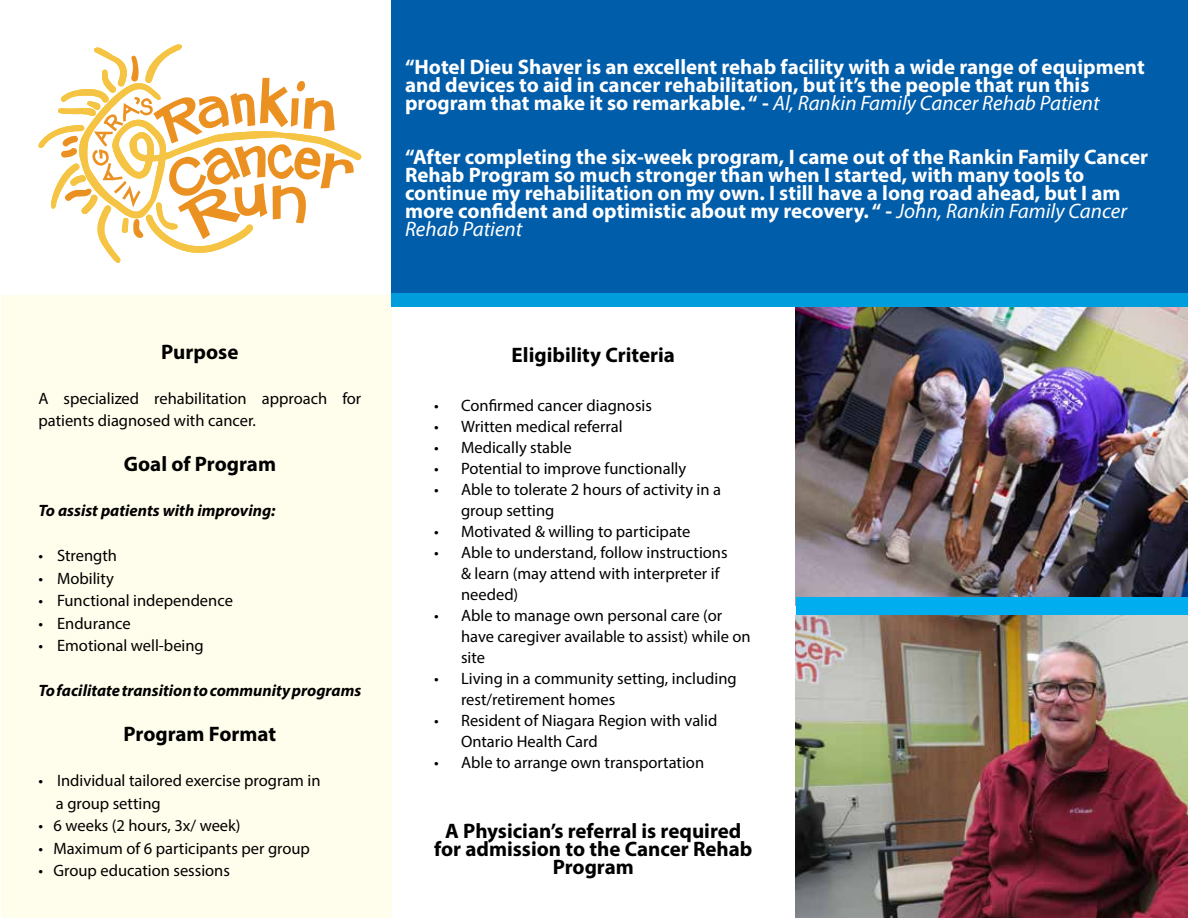
<style>
.page{position:relative;width:1188px;height:918px;background:#fff}
.page>*{position:absolute;margin:0;border:0;box-sizing:border-box;transform-origin:0 0}
.t1{font:700 21px/18px "Myriad Pro";color:#fff}
.t2{font:700 21px/18px "Myriad Pro";color:#000;text-align:center}
.t3{font:16.5px/21px "Myriad Pro";color:#000}
.t4{font:italic 700 16.5px "Myriad Pro";color:#000}
.s1{font-weight:400;font-style:italic}
</style>
<div class="page">
<div style="left:1px;top:295px;width:390px;height:623px;background:#fffdeb"></div>
<svg style="left:38px;top:44px;width:323px;height:219px"></svg>
<div style="left:391px;top:0;width:797px;height:306px;background:#005daa"></div>
<div style="left:391px;top:293px;width:797px;height:13px;background:#009ddc"></div>
<img style="left:795px;top:307px;width:393px;height:299px">
<div style="left:796px;top:597px;width:392px;height:27px;background:#00aeef"></div>
<img style="left:795px;top:616px;width:393px;height:302px">
<p class="t2" style="left:161px;top:342px;width:79px">Purpose</p>
<p class="t3" style="left:38px;top:387px;width:324px;line-height:22.5px">A specialized rehabilitation approach for patients diagnosed with cancer.</p>
<p class="t2" style="left:124px;top:455px;width:154px">Goal of Program</p>
<p class="t4" style="left:38px;top:500px;width:239px">To assist patients with improving:</p>
<p class="t3" style="left:38px;top:545px;width:80px">• Strength</p>
<p class="t3" style="left:38px;top:567px;width:77px">• Mobility</p>
<p class="t3" style="left:38px;top:590px;width:196px">• Functional independence</p>
<p class="t3" style="left:38px;top:613px;width:94px">• Endurance</p>
<p class="t3" style="left:38px;top:635px;width:167px">• Emotional well-being</p>
<p class="t4" style="left:38px;top:680px;width:324px">To facilitate transition to community programs</p>
<p class="t2" style="left:124px;top:725px;width:154px">Program Format</p>
<p class="t3" style="left:56px;top:769px;width:266px;line-height:22.5px;text-indent:-17px">• Individual tailored exercise program in a group setting</p>
<p class="t3" style="left:38px;top:815px;width:204px">• 6 weeks (2 hours, 3x/ week)</p>
<p class="t3" style="left:38px;top:838px;width:273px">• Maximum of 6 participants per group</p>
<p class="t3" style="left:38px;top:860px;width:193px">• Group education sessions</p>
<p class="t1" style="left:405px;top:57px;width:741px">“Hotel Dieu Shaver is an excellent rehab facility with a wide range of equipment and devices to aid in cancer rehabilitation, but it’s the people that run this program that make it so remarkable. “ - <span class="s1">Al, Rankin Family Cancer Rehab Patient</span></p>
<p class="t1" style="left:405px;top:147px;width:745px">“After completing the six-week program, I came out of the Rankin Family Cancer Rehab Program so much stronger than when I started, with many tools to continue my rehabilitation on my own. I still have a long road ahead, but I am more confident and optimistic about my recovery. “ - <span class="s1">John, Rankin Family Cancer Rehab Patient</span></p>
<p class="t2" style="left:512px;top:345px;width:165px">Eligibility Criteria</p>
<p class="t3" style="left:434px;top:395px;width:219px">• Confirmed cancer diagnosis</p>
<p class="t3" style="left:434px;top:416px;width:190px">• Written medical referral</p>
<p class="t3" style="left:434px;top:437px;width:139px">• Medically stable</p>
<p class="t3" style="left:434px;top:458px;width:254px">• Potential to improve functionally</p>
<p class="t3" style="left:461px;top:479px;width:262px;text-indent:-27px">• Able to tolerate 2 hours of activity in a group setting</p>
<p class="t3" style="left:434px;top:521px;width:258px">• Motivated &amp; willing to participate</p>
<p class="t3" style="left:461px;top:542px;width:268px;text-indent:-27px">• Able to understand, follow instructions &amp; learn (may attend with interpreter if needed)</p>
<p class="t3" style="left:461px;top:605px;width:291px;text-indent:-27px">• Able to manage own personal care (or have caregiver available to assist) while on site</p>
<p class="t3" style="left:461px;top:668px;width:277px;text-indent:-27px">• Living in a community setting, including rest/retirement homes</p>
<p class="t3" style="left:461px;top:710px;width:258px;text-indent:-27px">• Resident of Niagara Region with valid<br>Ontario Health Card</p>
<p class="t3" style="left:434px;top:752px;width:272px">• Able to arrange own transportation</p>
<p class="t2" style="left:434px;top:822px;width:320px">A Physician’s referral is required for admission to the Cancer Rehab<br>Program</p>
</div>
